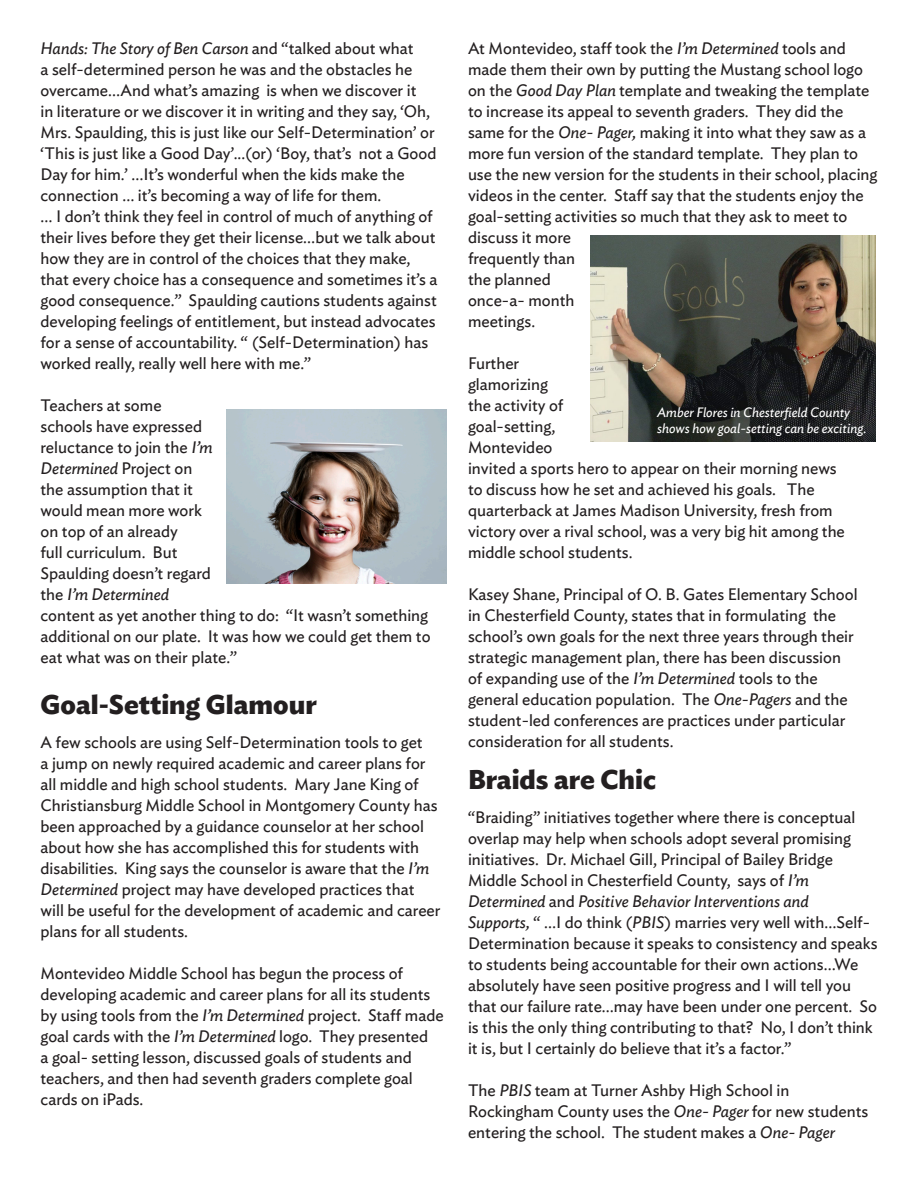
<style>
.page{position:relative;width:918px;height:1188px;background:#fff}
.page>*{position:absolute;margin:0;border:0;box-sizing:border-box;transform-origin:0 0}
.t1{font:700 27px "Ideal Sans";color:#231f20}
.t2{font:16.5px/21px "Ideal Sans";color:#231f20}
.t3{font:italic 13.5px/16.2px "Ideal Sans";color:#fff}
.s1{font-style:italic}
</style>
<div class="page">
<img style="left:226px;top:409px;width:221px;height:174px">
<img style="left:591px;top:235px;width:285px;height:207px">
<p class="t2" style="left:40px;top:36px;width:397px"><span class="s1">Hands: The Story of Ben Carson</span> and “talked about what<br>a self-determined person he was and the obstacles he overcame…And what’s amazing is when we discover it<br>in literature or we discover it in writing and they say, ‘Oh, Mrs. Spaulding, this is just like our Self-Determination’ or ‘This is just like a Good Day’...(or) ‘Boy, that’s not a Good Day for him.’ …It’s wonderful when the kids make the connection … it’s becoming a way of life for them.</p>
<p class="t2" style="left:40px;top:204px;width:398px">… I don’t think they feel in control of much of anything of their lives before they get their license…but we talk about how they are in control of the choices that they make, that every choice has a consequence and sometimes it’s a good consequence.” Spaulding cautions students against developing feelings of entitlement, but instead advocates for a sense of accountability. “ (Self-Determination) has worked really, really well here with me.”</p>
<p class="t2" style="left:40px;top:393px;width:392px">Teachers at some<br>schools have expressed<br>reluctance to join the <span class="s1">I’m<br>Determined</span> Project on<br>the assumption that it<br>would mean more work<br>on top of an already<br>full curriculum. But<br>Spaulding doesn’t regard<br>the <span class="s1">I’m Determined<br></span>content as yet another thing to do: “It wasn’t something additional on our plate. It was how we could get them to eat what was on their plate.”</p>
<p class="t1" style="left:40px;top:683px;width:278px">Goal-Setting Glamour</p>
<p class="t2" style="left:40px;top:731px;width:401px">A few schools are using Self-Determination tools to get<br>a jump on newly required academic and career plans for all middle and high school students. Mary Jane King of Christiansburg Middle School in Montgomery County has been approached by a guidance counselor at her school about how she has accomplished this for students with disabilities. King says the counselor is aware that the <span class="s1">I’m Determined</span> project may have developed practices that will be useful for the development of academic and career plans for all students.</p>
<p class="t2" style="left:40px;top:962px;width:405px">Montevideo Middle School has begun the process of developing academic and career plans for all its students by using tools from the <span class="s1">I’m Determined</span> project. Staff made goal cards with the <span class="s1">I’m Determined</span> logo. They presented<br>a goal- setting lesson, discussed goals of students and teachers, and then had seventh graders complete goal cards on iPads.</p>
<p class="t2" style="left:468px;top:36px;width:411px">At Montevideo, staff took the <span class="s1">I’m Determined</span> tools and made them their own by putting the Mustang school logo on the <span class="s1">Good Day Plan</span> template and tweaking the template to increase its appeal to seventh graders. They did the same for the <span class="s1">One- Pager,</span> making it into what they saw as a more fun version of the standard template. They plan to use the new version for the students in their school, placing videos in the center. Staff say that the students enjoy the goal-setting activities so much that they ask to meet to discuss it more<br>frequently than<br>the planned<br>once-a- month<br>meetings.</p>
<p class="t2" style="left:468px;top:351px;width:378px">Further<br>glamorizing<br>the activity of<br>goal-setting,<br>Montevideo<br>invited a sports hero to appear on their morning news to discuss how he set and achieved his goals. The quarterback at James Madison University, fresh from victory over a rival school, was a very big hit among the middle school students.</p>
<p class="t2" style="left:468px;top:582px;width:391px">Kasey Shane, Principal of O. B. Gates Elementary School in Chesterfield County, states that in formulating the school’s own goals for the next three years through their strategic management plan, there has been discussion of expanding use of the <span class="s1">I’m Determined</span> tools to the general education population. The <span class="s1">One-Pagers</span> and the student-led conferences are practices under particular consideration for all students.</p>
<p class="t1" style="left:468px;top:758px;width:190px">Braids are Chic</p>
<p class="t2" style="left:468px;top:806px;width:411px">“Braiding” initiatives together where there is conceptual overlap may help when schools adopt several promising initiatives. Dr. Michael Gill, Principal of Bailey Bridge Middle School in Chesterfield County, says of <span class="s1">I’m Determined</span> and <span class="s1">Positive Behavior Interventions and<br>Supports,</span> “ …I do think (<span class="s1">PBIS</span>) marries very well with…Self-Determination because it speaks to consistency and speaks to students being accountable for their own actions…We absolutely have seen positive progress and I will tell you that our failure rate…may have been under one percent. So is this the only thing contributing to that? No, I don’t think it is, but I certainly do believe that it’s a factor.”</p>
<p class="t2" style="left:468px;top:1079px;width:402px">The <span class="s1">PBIS</span> team at Turner Ashby High School in<br>Rockingham County uses the <span class="s1">One- Pager</span> for new students entering the school. The student makes a <span class="s1">One- Pager</span></p>
<p class="t3" style="left:657px;top:403px;width:211px">Amber Flores in Chesterfield County shows how goal-setting can be exciting.</p>
</div>
